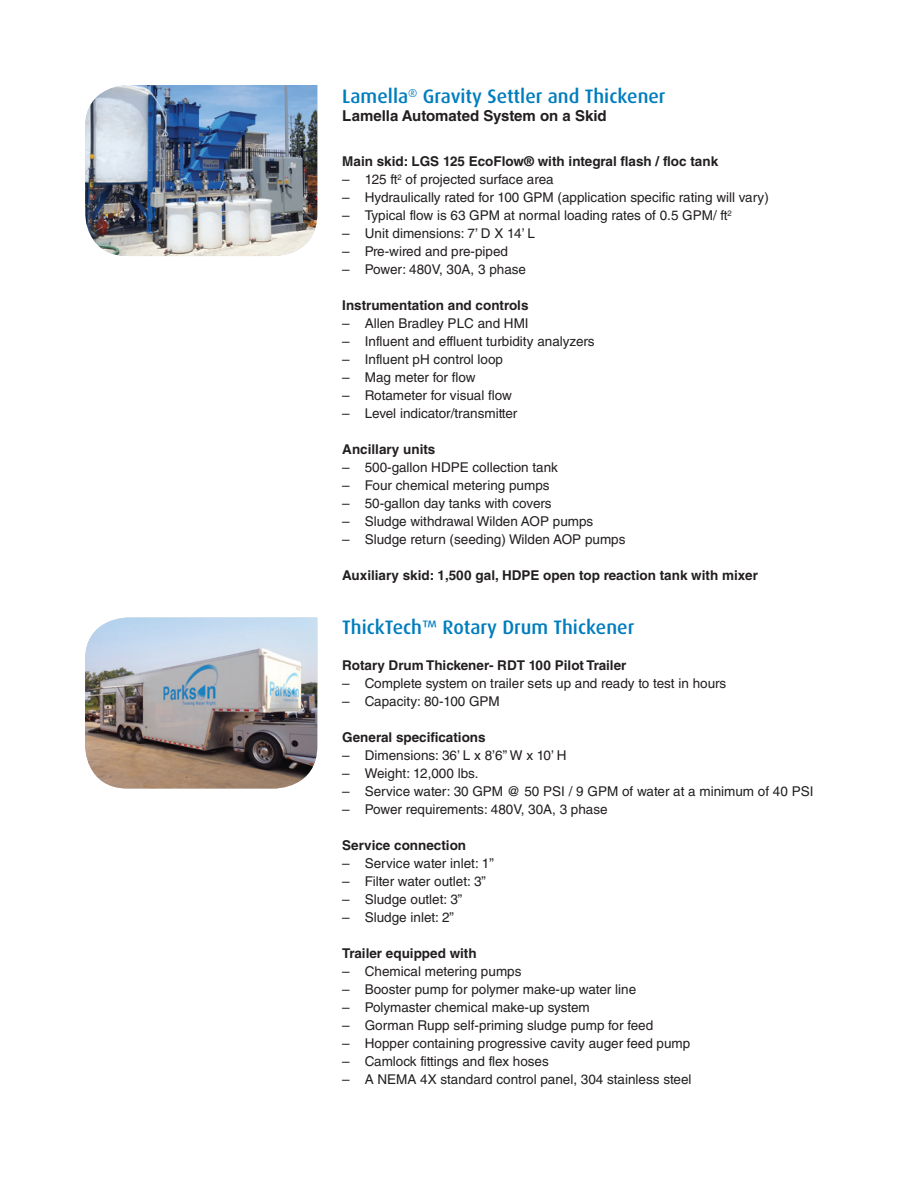
<style>
.page{position:relative;width:918px;height:1188px;background:#fff}
.page>*{position:absolute;margin:0;border:0;box-sizing:border-box;transform-origin:0 0}
.t1{font:500 19.5px "Dax";color:#007dbe}
.t2{font:700 15px "Helvetica LT Std";color:#231f20}
.t3{font:13.5px "Helvetica LT Std";color:#231f20}
.t4{font:700 13.5px "Helvetica LT Std";color:#231f20}
</style>
<div class="page">
<img style="left:85px;top:85px;width:232px;height:171px">
<img style="left:85px;top:618px;width:232px;height:171px">
<h1 class="t1" style="left:342px;top:85px;width:325px">Lamella<sup>®</sup> Gravity Settler and Thickener</h1>
<p class="t2" style="left:342px;top:107px;width:266px">Lamella Automated System on a Skid</p>
<p class="t4" style="left:342px;top:153px;width:377px">Main skid: LGS 125 EcoFlow® with integral flash / floc tank</p>
<p class="t3" style="left:342px;top:171px;width:213px">– 125 ft<sup>2</sup> of projected surface area</p>
<p class="t3" style="left:342px;top:189px;width:428px">– Hydraulically rated for 100 GPM (application specific rating will vary)</p>
<p class="t3" style="left:342px;top:207px;width:391px">– Typical flow is 63 GPM at normal loading rates of 0.5 GPM/ ft<sup>2</sup></p>
<p class="t3" style="left:342px;top:225px;width:194px">– Unit dimensions: 7’ D X 14’ L</p>
<p class="t3" style="left:342px;top:243px;width:167px">– Pre-wired and pre-piped</p>
<p class="t3" style="left:342px;top:261px;width:185px">– Power: 480V, 30A, 3 phase</p>
<p class="t4" style="left:342px;top:297px;width:188px">Instrumentation and controls</p>
<p class="t3" style="left:342px;top:315px;width:188px">– Allen Bradley PLC and HMI</p>
<p class="t3" style="left:342px;top:333px;width:254px">– Influent and effluent turbidity analyzers</p>
<p class="t3" style="left:342px;top:351px;width:162px">– Influent pH control loop</p>
<p class="t3" style="left:342px;top:369px;width:135px">– Mag meter for flow</p>
<p class="t3" style="left:342px;top:387px;width:171px">– Rotameter for visual flow</p>
<p class="t3" style="left:342px;top:405px;width:177px">– Level indicator/transmitter</p>
<p class="t4" style="left:342px;top:441px;width:95px">Ancillary units</p>
<p class="t3" style="left:342px;top:459px;width:217px">– 500-gallon HDPE collection tank</p>
<p class="t3" style="left:342px;top:477px;width:209px">– Four chemical metering pumps</p>
<p class="t3" style="left:342px;top:495px;width:211px">– 50-gallon day tanks with covers</p>
<p class="t3" style="left:342px;top:513px;width:253px">– Sludge withdrawal Wilden AOP pumps</p>
<p class="t3" style="left:342px;top:531px;width:285px">– Sludge return (seeding) Wilden AOP pumps</p>
<p class="t4" style="left:342px;top:567px;width:417px">Auxiliary skid: 1,500 gal, HDPE open top reaction tank with mixer</p>
<h1 class="t1" style="left:342px;top:616px;width:294px">ThickTech™ Rotary Drum Thickener</h1>
<p class="t4" style="left:342px;top:657px;width:286px">Rotary Drum Thickener- RDT 100 Pilot Trailer</p>
<p class="t3" style="left:342px;top:675px;width:385px">– Complete system on trailer sets up and ready to test in hours</p>
<p class="t3" style="left:342px;top:693px;width:159px">– Capacity: 80-100 GPM</p>
<p class="t4" style="left:342px;top:729px;width:145px">General specifications</p>
<p class="t3" style="left:342px;top:747px;width:226px">– Dimensions: 36’ L x 8’6” W x 10’ H</p>
<p class="t3" style="left:342px;top:765px;width:138px">– Weight: 12,000 lbs.</p>
<p class="t3" style="left:342px;top:783px;width:473px">– Service water: 30 GPM @ 50 PSI / 9 GPM of water at a minimum of 40 PSI</p>
<p class="t3" style="left:342px;top:801px;width:267px">– Power requirements: 480V, 30A, 3 phase</p>
<p class="t4" style="left:342px;top:837px;width:125px">Service connection</p>
<p class="t3" style="left:342px;top:855px;width:153px">– Service water inlet: 1”</p>
<p class="t3" style="left:342px;top:873px;width:145px">– Filter water outlet: 3”</p>
<p class="t3" style="left:342px;top:891px;width:122px">– Sludge outlet: 3”</p>
<p class="t3" style="left:342px;top:909px;width:113px">– Sludge inlet: 2”</p>
<p class="t4" style="left:342px;top:945px;width:136px">Trailer equipped with</p>
<p class="t3" style="left:342px;top:963px;width:181px">– Chemical metering pumps</p>
<p class="t3" style="left:342px;top:981px;width:295px">– Booster pump for polymer make-up water line</p>
<p class="t3" style="left:342px;top:999px;width:249px">– Polymaster chemical make-up system</p>
<p class="t3" style="left:342px;top:1017px;width:312px">– Gorman Rupp self-priming sludge pump for feed</p>
<p class="t3" style="left:342px;top:1035px;width:350px">– Hopper containing progressive cavity auger feed pump</p>
<p class="t3" style="left:342px;top:1053px;width:208px">– Camlock fittings and flex hoses</p>
<p class="t3" style="left:342px;top:1071px;width:351px">– A NEMA 4X standard control panel, 304 stainless steel</p>
</div>
